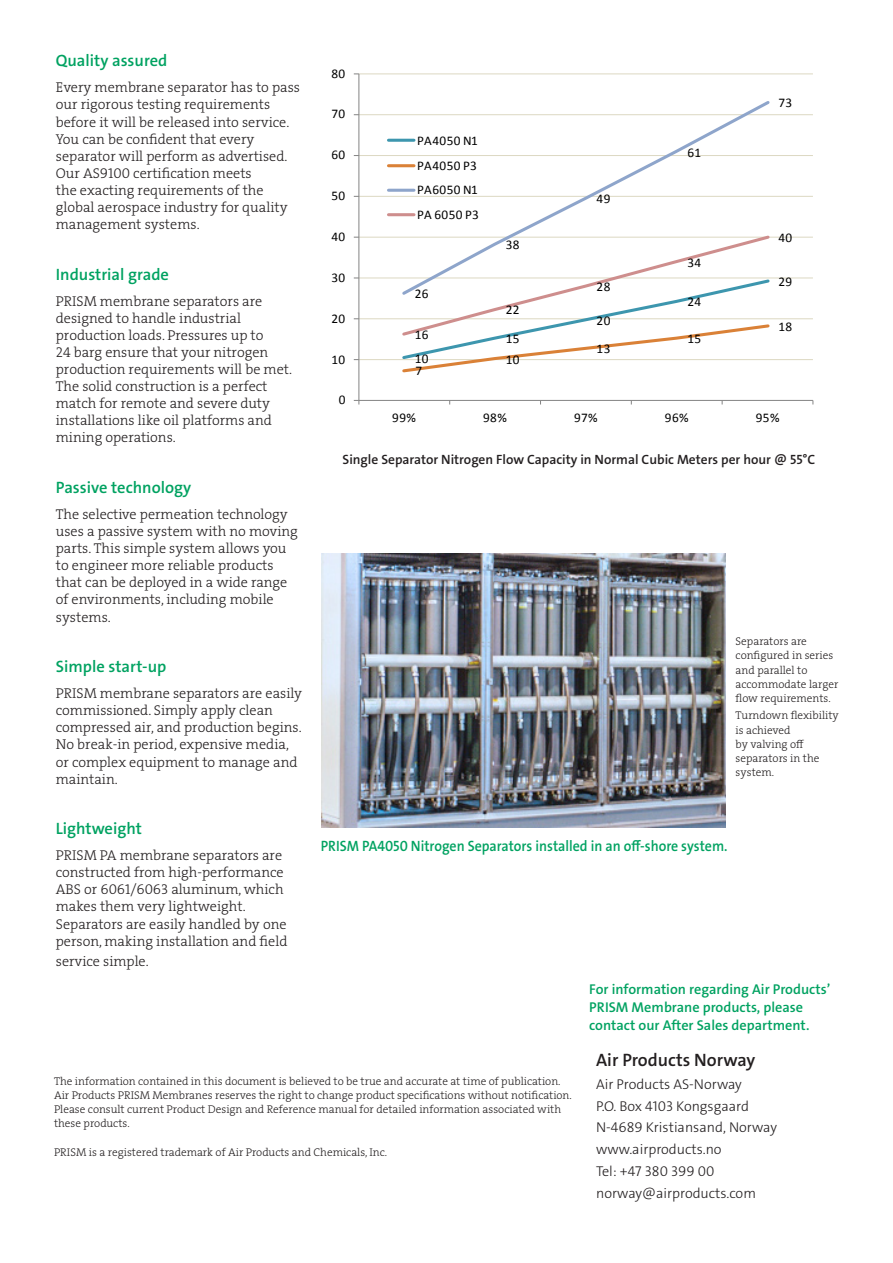
<style>
.page{position:relative;width:893px;height:1263px;background:#fff}
.page>*{position:absolute;margin:0;border:0;box-sizing:border-box;transform-origin:0 0}
.Address_header{font:600 18px "The Sans LF";color:#231f20}
.Subhead_level_2{font:600 16.5px "The Sans LF";color:#00a261}
.t1{font:600 15px "The Sans LF";color:#00a261;scale:.93 1}
.Body_copy{font:14.25px/17.1px "The Serif LP3 Lig";color:#231f20}
.Address{font:300 14.25px "The Sans LF";color:#231f20}
.For_more_info{font:600 14.25px/18px "The Sans LF";color:#00a261}
.t2{font:600 13.5px "The Sans LF";color:#231f20}
.t3{font:13.2px/24.6px "Calibri";letter-spacing:.03em;color:#000}
.Disclaimer{font:11.25px/14.2px "The Serif LP3 Lig";color:#231f20}
.Footnote{font:11.25px/14.2px "The Serif LP3 Lig";color:#231f20}
</style>
<div class="page">
<hr style="left:359px;top:359px;width:454px;height:1px;background:#ddd9c3">
<hr style="left:359px;top:318px;width:454px;height:1px;background:#ddd9c3">
<hr style="left:359px;top:277px;width:454px;height:1px;background:#ddd9c3">
<hr style="left:359px;top:237px;width:454px;height:1px;background:#ddd9c3">
<hr style="left:359px;top:196px;width:454px;height:1px;background:#ddd9c3">
<hr style="left:359px;top:155px;width:454px;height:1px;background:#ddd9c3">
<hr style="left:359px;top:114px;width:454px;height:1px;background:#ddd9c3">
<hr style="left:359px;top:73px;width:454px;height:1px;background:#ddd9c3">
<hr style="left:358px;top:74px;width:1px;height:326px;background:#868686">
<hr style="left:359px;top:400px;width:454px;height:1px;background:#868686">
<svg style="left:400px;top:101px;width:372px;height:132px"></svg>
<svg style="left:400px;top:233px;width:372px;height:140px"></svg>
<hr style="left:388px;top:139px;width:26px;height:3px;background:#3d96ae">
<hr style="left:388px;top:164px;width:26px;height:3px;background:#da8137">
<hr style="left:388px;top:189px;width:26px;height:3px;background:#8ea5cb">
<hr style="left:388px;top:213px;width:26px;height:3px;background:#ce8e8d">
<img style="left:322px;top:553px;width:403px;height:274px">
<p class="Subhead_level_2" style="left:56px;top:50px;width:113px">Quality assured</p>
<p class="Body_copy" style="left:56px;top:79px;width:246px">Every membrane separator has to pass our rigorous testing requirements before it will be released into service.<br>You can be confident that every separator will perform as advertised.<br>Our AS9100 certification meets<br>the exacting requirements of the global aerospace industry for quality management systems.</p>
<p class="Subhead_level_2" style="left:56px;top:263px;width:115px">Industrial grade</p>
<p class="Body_copy" style="left:56px;top:292px;width:238px">PRISM membrane separators are designed to handle industrial production loads. Pressures up to<br>24 barg ensure that your nitrogen production requirements will be met.<br>The solid construction is a perfect match for remote and severe duty installations like oil platforms and mining operations.</p>
<p class="Subhead_level_2" style="left:56px;top:477px;width:137px">Passive technology</p>
<p class="Body_copy" style="left:56px;top:506px;width:244px">The selective permeation technology uses a passive system with no moving parts. This simple system allows you to engineer more reliable products that can be deployed in a wide range of environments, including mobile systems.</p>
<p class="Subhead_level_2" style="left:56px;top:656px;width:112px">Simple start-up</p>
<p class="Body_copy" style="left:56px;top:685px;width:248px">PRISM membrane separators are easily commissioned. Simply apply clean compressed air, and production begins.<br>No break-in period, expensive media, or complex equipment to manage and maintain.</p>
<p class="Subhead_level_2" style="left:56px;top:818px;width:88px">Lightweight</p>
<p class="Body_copy" style="left:56px;top:847px;width:233px">PRISM PA membrane separators are constructed from high-performance ABS or 6061/6063 aluminum, which makes them very lightweight.<br>Separators are easily handled by one person, making installation and field</p>
<p class="Body_copy" style="left:56px;top:953px;width:94px">service simple.</p>
<p class="t3" style="left:331px;top:61px;width:15px">80</p>
<p class="t3" style="left:331px;top:102px;width:15px">70</p>
<p class="t3" style="left:331px;top:143px;width:15px">60</p>
<p class="t3" style="left:331px;top:184px;width:15px">50</p>
<p class="t3" style="left:331px;top:224px;width:15px">40</p>
<p class="t3" style="left:331px;top:265px;width:15px">30</p>
<p class="t3" style="left:331px;top:306px;width:15px">20</p>
<p class="t3" style="left:331px;top:347px;width:15px">10</p>
<p class="t3" style="left:339px;top:388px;width:8px">0</p>
<p class="t3" style="left:417px;top:128px;width:63px">PA4050 N1<br>PA4050 P3<br>PA6050 N1<br>PA 6050 P3</p>
<p class="t3" style="left:415px;top:281px;width:15px">26</p>
<p class="t3" style="left:415px;top:323px;width:15px">16</p>
<p class="t3" style="left:415px;top:346px;width:15px">10</p>
<p class="t3" style="left:415px;top:359px;width:8px">7</p>
<p class="t3" style="left:506px;top:232px;width:15px">38</p>
<p class="t3" style="left:506px;top:297px;width:15px">22</p>
<p class="t3" style="left:506px;top:326px;width:15px">15</p>
<p class="t3" style="left:506px;top:347px;width:15px">10</p>
<p class="t3" style="left:597px;top:187px;width:15px">49</p>
<p class="t3" style="left:597px;top:274px;width:15px">28</p>
<p class="t3" style="left:597px;top:308px;width:15px">20</p>
<p class="t3" style="left:597px;top:337px;width:15px">13</p>
<p class="t3" style="left:687px;top:140px;width:15px">61</p>
<p class="t3" style="left:687px;top:250px;width:15px">34</p>
<p class="t3" style="left:687px;top:290px;width:15px">24</p>
<p class="t3" style="left:687px;top:326px;width:15px">15</p>
<p class="t3" style="left:778px;top:91px;width:15px">73</p>
<p class="t3" style="left:778px;top:226px;width:15px">40</p>
<p class="t3" style="left:778px;top:270px;width:15px">29</p>
<p class="t3" style="left:778px;top:315px;width:15px">18</p>
<p class="t3" style="left:392px;top:405px;width:25px">99%</p>
<p class="t3" style="left:483px;top:405px;width:25px">98%</p>
<p class="t3" style="left:574px;top:405px;width:25px">97%</p>
<p class="t3" style="left:665px;top:405px;width:25px">96%</p>
<p class="t3" style="left:756px;top:405px;width:25px">95%</p>
<p class="t2" style="left:343px;top:451px;width:474px">Single Separator Nitrogen Flow Capacity in Normal Cubic Meters per hour @ 55°C</p>
<p class="Footnote" style="left:736px;top:634px;width:104px">Separators are configured in series and parallel to accommodate larger flow requirements.</p>
<p class="Footnote" style="left:736px;top:708px;width:105px">Turndown flexibility is achieved<br>by valving off separators in the system.</p>
<p class="t1" style="left:321px;top:836px;width:439px">PRISM PA4050 Nitrogen Separators installed in an off-shore system.</p>
<p class="Disclaimer" style="left:54px;top:1074px;width:519px">The information contained in this document is believed to be true and accurate at time of publication.<br>Air Products PRISM Membranes reserves the right to change product specifications without notification.<br>Please consult current Product Design and Reference manual for detailed information associated with these products.</p>
<p class="Disclaimer" style="left:54px;top:1145px;width:335px">PRISM is a registered trademark of Air Products and Chemicals, Inc.</p>
<p class="For_more_info" style="left:589px;top:980px;width:242px">For information regarding Air Products’<br>PRISM Membrane products, please contact our After Sales department.</p>
<p class="Address_header" style="left:596px;top:1049px;width:161px">Air Products Norway</p>
<p class="Address" style="left:596px;top:1075px;width:147px">Air Products AS-Norway</p>
<p class="Address" style="left:596px;top:1096px;width:154px">P.O. Box 4103 Kongsgaard</p>
<p class="Address" style="left:596px;top:1118px;width:182px">N-4689 Kristiansand, Norway</p>
<p class="Address" style="left:596px;top:1140px;width:127px">www.airproducts.no</p>
<p class="Address" style="left:596px;top:1162px;width:120px">Tel: +47 380 399 00</p>
<p class="Address" style="left:596px;top:1183px;width:161px">norway@airproducts.com</p>
</div>
